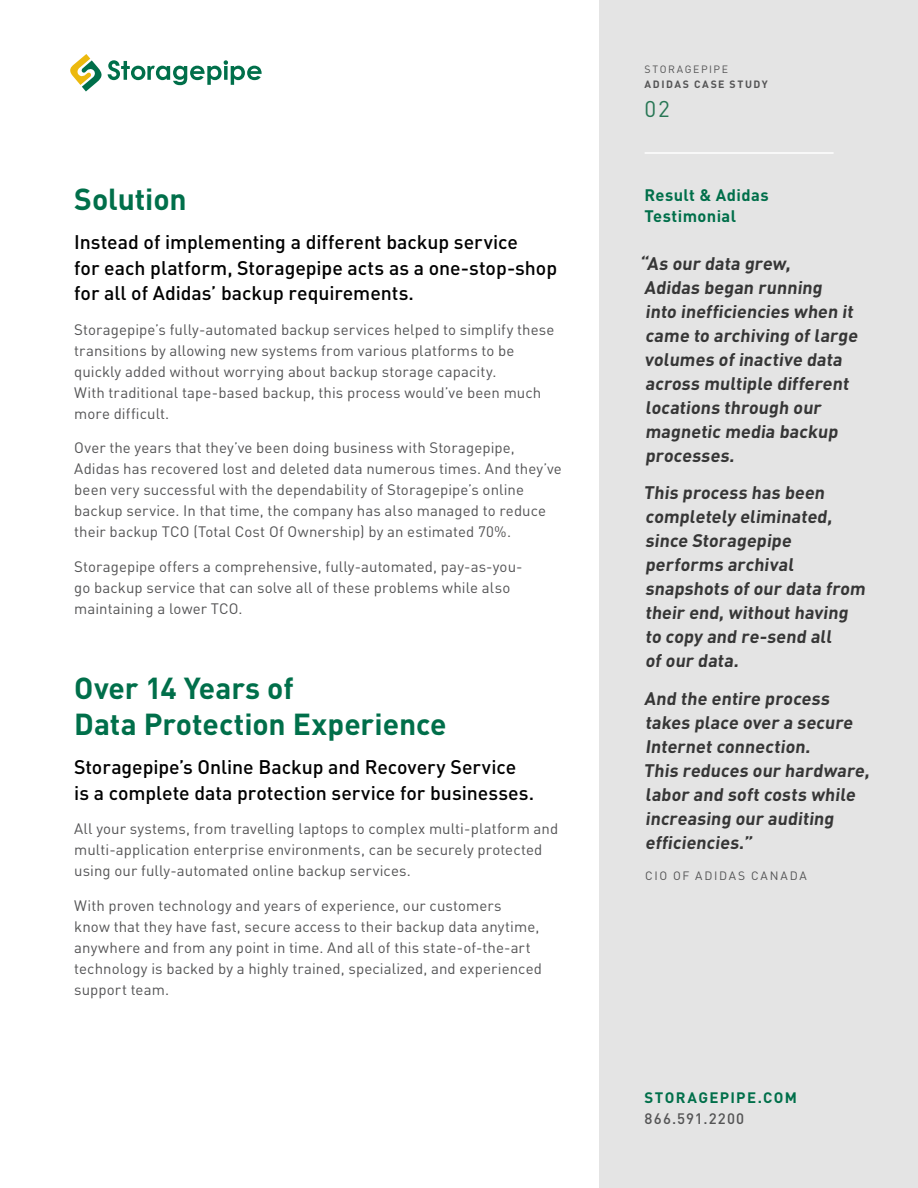
<style>
.page{position:relative;width:918px;height:1188px;background:#fff}
.page>*{position:absolute;margin:0;border:0;box-sizing:border-box;transform-origin:0 0}
.t1{font:700 30px/36px "DIN";letter-spacing:-.005em;color:#006f4a}
.t2{font:22.5px "DIN";color:#287755}
.t3{font:500 19.5px/25.5px "DIN";letter-spacing:-.005em;color:#000}
.t4{font:700 18px/24px "DIN";color:#363636}
.t5{font:700 16.5px/21px "DIN";letter-spacing:.025em;color:#006f4a}
.t6{font:15px/21px "DIN";letter-spacing:.005em;color:#545455}
.t7{font:700 15px "DIN";letter-spacing:.09em;color:#006f4a}
.t8{font:500 15px "DIN";letter-spacing:.075em;color:#545455}
.t9{font:12px "DIN";letter-spacing:.155em;color:#545455}
.t10{font:700 10.5px "DIN";letter-spacing:.145em;color:#545455}
.t11{font:10.5px "DIN";letter-spacing:.145em;color:#545455}
</style>
<div class="page">
<div style="left:599px;top:0;width:319px;height:1188px;background:#e4e4e4"></div>
<hr style="left:645px;top:152px;width:189px;height:2px;background:#fff">
<svg style="left:70px;top:54px;width:192px;height:37px"></svg>
<h1 class="t1" style="left:74px;top:180px;width:114px">Solution</h1>
<h3 class="t3" style="left:74px;top:229px;width:484px">I nstead of implementing a different backup service<br>for each platform, Storagepipe acts as a one-stop-shop for all of Adidas’ backup requirements.</h3>
<p class="t6" style="left:74px;top:319px;width:482px">Storagepipe’s fully-automated backup services helped to simplify these transitions by allowing new systems from various platforms to be quickly added without worrying about backup storage capacity.<br>With traditional tape-based backup, this process would’ve been much more difficult.</p>
<p class="t6" style="left:74px;top:437px;width:489px">Over the years that they’ve been doing business with Storagepipe, Adidas has recovered lost and deleted data numerous times. And they’ve been very successful with the dependability of Storagepipe’s online backup service. In that time, the company has also managed to reduce their backup TCO (Total Cost Of Ownership) by an estimated 70%.</p>
<p class="t6" style="left:74px;top:556px;width:450px">Storagepipe offers a comprehensive, fully-automated, pay-as-you&shy;go backup service that can solve all of these problems while also maintaining a lower TCO.</p>
<h1 class="t1" style="left:74px;top:669px;width:374px">Over 14 Years of<br>Data Protection Experience</h1>
<h3 class="t3" style="left:74px;top:754px;width:461px">Storagepipe’s Online Backup and Recovery Service is a complete data protection service for businesses.</h3>
<p class="t6" style="left:74px;top:818px;width:486px">All your systems, from travelling laptops to complex multi-platform and multi-application enterprise environments, can be securely protected using our fully-automated online backup services.</p>
<p class="t6" style="left:74px;top:895px;width:469px">With proven technology and years of experience, our customers<br>know that they have fast, secure access to their backup data anytime, anywhere and from any point in time. And all of this state-of-the-art technology is backed by a highly trained, specialized, and experienced support team.</p>
<p class="t11" style="left:645px;top:63px;width:85px">STORAGEPIPE</p>
<p class="t10" style="left:645px;top:78px;width:125px">Adida s ca se study</p>
<h2 class="t2" style="left:645px;top:95px;width:27px">02</h2>
<p class="t5" style="left:645px;top:184px;width:126px">Result &amp; Adidas<br>Testimonial</p>
<p class="t4" style="left:639px;top:251px;width:222px">“As our data grew,<br>Adidas began running<br>into inefficiencies when it came to archiving of large volumes of inactive data across multiple different locations through our magnetic media backup processes.</p>
<p class="t4" style="left:644px;top:480px;width:226px">This process has been completely eliminated, since Storagepipe performs archival snapshots of our data from their end, without having to copy and re-send all<br>of our data.</p>
<p class="t4" style="left:644px;top:685px;width:230px">And the entire process takes place over a secure<br>Internet connection.<br>This reduces our hardware, labor and soft costs while increasing our auditing efficiencies.”</p>
<p class="t9" style="left:645px;top:869px;width:162px">CIO of Adi das Canada</p>
<p class="t7" style="left:645px;top:1087px;width:154px">storagepipe.com</p>
<p class="t8" style="left:645px;top:1109px;width:101px">866.591.2200</p>
</div>
